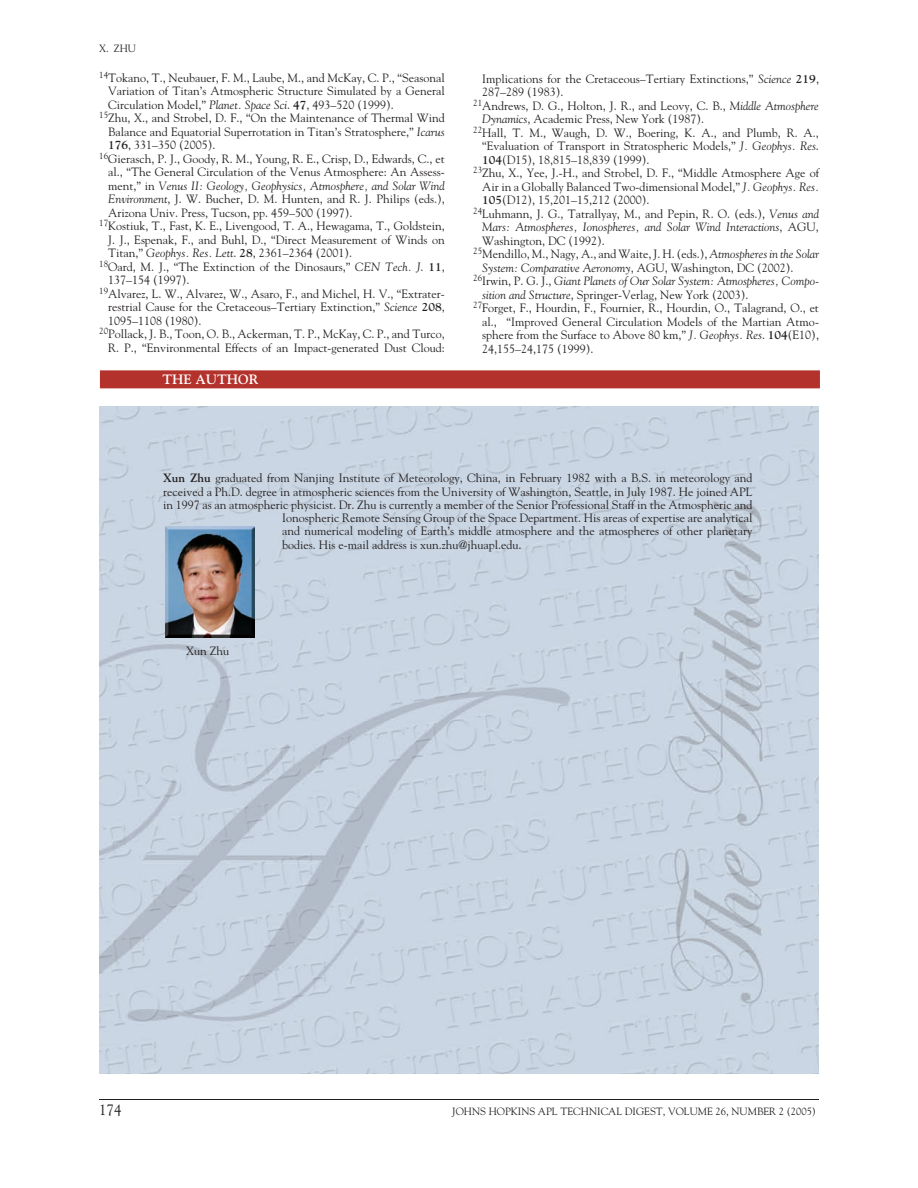
<style>
.page{position:relative;width:918px;height:1188px;background:#fff}
.page>*{position:absolute;margin:0;border:0;box-sizing:border-box;transform-origin:0 0}
.t1{font:15px "Hopkins Goudy";color:#231f20}
.t2{font:700 13.5px "Hopkins Goudy";color:#fff}
.t3{font:12px "Hopkins Goudy";color:#231f20}
.t4{font:italic 12px "Hopkins Goudy";color:#231f20}
.t5{font:10.5px "Hopkins Goudy";color:#231f20}
.s1{font-style:italic}
.s2{font-weight:700}
.s3{font-style:normal}
</style>
<div class="page">
<hr style="left:99px;top:1099px;width:720px;height:1px;background:#231f20">
<img style="left:99px;top:406px;width:720px;height:667px">
<img style="left:165px;top:527px;width:89px;height:111px">
<div style="left:100px;top:370px;width:720px;height:18px;background:#b4322c"></div>
<p class="t5" style="left:99px;top:42px;width:28px">X. ZHU</p>
<p class="t3" style="left:99px;top:70px;width:347px"><sup>14</sup>Tokano, T., Neubauer, F. M ., Laube, M ., and McKay, C. P., “Seasonal</p>
<p class="t3" style="left:108px;top:84px;width:338px">Variation of Titan’s Atmospheric Structure S imulated by a General</p>
<p class="t3" style="left:108px;top:97px;width:287px">Circulation Model,” <span class="s1">Planet. Space Sci</span>. <span class="s2">47</span>, 493–520 (1999).</p>
<p class="t3" style="left:99px;top:111px;width:347px"><sup>15</sup>Zhu, X., and Strobel, D. F., “On the Maintenance of Thermal Wind</p>
<p class="t3" style="left:108px;top:124px;width:338px">Balance and Equatorial Superrotation in Titan’s Stratosphere,” <span class="s1">Icarus</span></p>
<p class="t3" style="left:108px;top:138px;width:109px"><span class="s2">176</span>, 331–350 (2005).</p>
<p class="t3" style="left:99px;top:151px;width:347px"><sup>16</sup>Gierasch, P. J., Goody, R. M ., Young, R. E., Crisp, D., Edwards, C., et</p>
<p class="t3" style="left:108px;top:165px;width:338px">al., “The General Circulation of the Venus Atmosphere: An Assess-</p>
<p class="t4" style="left:108px;top:178px;width:338px"><span class="s3">ment,” in</span> Venus II: Geology, Geophysics, Atmosphere, and Solar Wind</p>
<p class="t3" style="left:108px;top:192px;width:338px"><span class="s1">Environment</span>, J. W. Bucher, D. M . Hunten, and R. J. Philips (eds.),</p>
<p class="t3" style="left:108px;top:205px;width:246px">Arizona Univ. Press, Tucson, pp. 459–500 (1997).</p>
<p class="t3" style="left:99px;top:219px;width:347px"><sup>17</sup>Kostiuk, T., Fast, K. E., Livengood, T. A., Hewagama, T., Goldstein,</p>
<p class="t3" style="left:108px;top:232px;width:338px">J. J., Espenak, F., and Buhl, D., “Direct Measurement of Winds on</p>
<p class="t3" style="left:108px;top:246px;width:245px">Titan,” <span class="s1">Geophys. Res. Lett</span>. <span class="s2">28</span>, 2361–2364 (2001).</p>
<p class="t3" style="left:99px;top:259px;width:347px"><sup>18</sup>Oard, M . J., “The Extinction of the Dinosaurs,” <span class="s1">CEN Tech. J</span>. <span class="s2">11</span>,</p>
<p class="t3" style="left:108px;top:273px;width:83px">137–154 (1997).</p>
<p class="t3" style="left:99px;top:286px;width:347px"><sup>19</sup>Alvarez, L. W., Alvarez, W., Asaro, F., and Michel, H. V., “Extrater-</p>
<p class="t3" style="left:108px;top:300px;width:338px">restrial Cause for the Cretaceous–Tertiary Extinction,” <span class="s1">Science</span> <span class="s2">208</span>,</p>
<p class="t3" style="left:108px;top:313px;width:95px">1095–1108 (1980).</p>
<p class="t3" style="left:99px;top:327px;width:347px"><sup>20</sup>Pollack, J. B., Toon, O. B., Ackerman, T. P., McKay, C. P., and Turco,</p>
<p class="t3" style="left:108px;top:340px;width:338px">R. P ., “Environmental Effects of an Impact-generated Dust Cloud:</p>
<p class="t2" style="left:162px;top:371px;width:97px">THE AUTHOR</p>
<p class="t3" style="left:482px;top:71px;width:338px">Implications for the Cretaceous–Tertiary Extinctions,” <span class="s1">Science</span> <span class="s2">219</span>,</p>
<p class="t3" style="left:482px;top:85px;width:83px">287–289 (1983).</p>
<p class="t3" style="left:473px;top:98px;width:347px"><sup>21</sup>Andrews, D. G ., Holton, J. R., and Leovy, C . B ., <span class="s1">Middle Atmosphere</span></p>
<p class="t3" style="left:482px;top:112px;width:223px"><span class="s1">Dynamics</span>, Academic Press, N ew York (1987).</p>
<p class="t3" style="left:473px;top:125px;width:347px"><sup>22</sup>Hall, T. M., Waugh, D. W., Boering, K. A., and Plumb, R. A.,</p>
<p class="t3" style="left:482px;top:139px;width:338px">“Evaluation of Transport in Stratospheric Models,” <span class="s1">J. Geophys. Res</span>.</p>
<p class="t3" style="left:482px;top:152px;width:169px"><span class="s2">104</span>(D15), 18,815–18,839 (1999).</p>
<p class="t3" style="left:473px;top:166px;width:347px"><sup>23</sup>Zhu, X., Yee, J.-H., and Strobel, D. F., “Middle Atmosphere Age of</p>
<p class="t3" style="left:482px;top:179px;width:338px">Air in a Globally Balanced Two-dimensional Model,” <span class="s1">J. Geophys. Res.</span></p>
<p class="t3" style="left:482px;top:193px;width:169px"><span class="s2">105</span>(D12), 15,201–15,212 (2000).</p>
<p class="t3" style="left:473px;top:206px;width:347px"><sup>24</sup>Luhmann, J. G ., Tatrallyay, M ., and Pepin, R. O . (eds.), <span class="s1">Venus and</span></p>
<p class="t4" style="left:482px;top:220px;width:338px">Mars: Atmospheres, Ionospheres, and Solar Wind Interactions<span class="s3">, AGU ,</span></p>
<p class="t3" style="left:482px;top:233px;width:124px">Washington, DC (1992).</p>
<p class="t3" style="left:473px;top:247px;width:347px"><sup>25</sup>Mendillo, M ., N agy, A., and Waite, J. H . (eds.), <span class="s1">Atmospheres in the Solar</span></p>
<p class="t4" style="left:482px;top:260px;width:313px">System: Comparative Aeronomy<span class="s3">, AGU , Washington, DC (2002).</span></p>
<p class="t4" style="left:473px;top:274px;width:347px"><sup>26</sup><span class="s3">Irwin, P. G . J.,</span> Giant Planets of Our Solar System: Atmospheres, Compo-</p>
<p class="t3" style="left:482px;top:287px;width:268px"><span class="s1">sition and Structure</span>, Springer-Verlag, N ew York (2003).</p>
<p class="t3" style="left:473px;top:301px;width:347px"><sup>27</sup>Forget, F., Hourdin, F., Fournier, R., Hourdin, O., Talagrand, O., et</p>
<p class="t3" style="left:482px;top:314px;width:338px">al., “Improved General Circulation Models of the Martian Atmo-</p>
<p class="t3" style="left:482px;top:328px;width:338px">sphere from the Surface to Above 80 km,” <span class="s1">J. Geophys. Res</span>. <span class="s2">104</span>(E10),</p>
<p class="t3" style="left:482px;top:341px;width:113px">24,155–24,175 (1999).</p>
<p class="t3" style="left:163px;top:470px;width:591px"><span class="s2">Xun Zhu</span> graduated from N anjing Institute of Meteorology, China, in February 1982 with a B .S. in meteorology and</p>
<p class="t3" style="left:163px;top:484px;width:591px">received a Ph.D. degree in atmospheric sciences from the University of Washington, Seattle, in July 1987. He joined APL</p>
<p class="t3" style="left:163px;top:497px;width:591px">in 1997 as an atmospheric physicist. Dr. Zhu is currently a member of the Senior Professional Staff in the Atmospheric and</p>
<p class="t3" style="left:282px;top:510px;width:472px">Ionospheric Remote Sensing Group of the Space Department. H is areas of expertise are analytical</p>
<p class="t3" style="left:282px;top:524px;width:472px">and numerical modeling of Earth’s middle atmosphere and the atmospheres of other planetary</p>
<p class="t3" style="left:282px;top:537px;width:241px">bodies. His e-mail address is xun.zhu@jhuapl.edu.</p>
<p class="t3" style="left:186px;top:644px;width:45px">Xun Zhu</p>
<p class="t1" style="left:99px;top:1100px;width:24px">174</p>
<p class="t5" style="left:452px;top:1105px;width:365px">Johns Hopkins APL Technical Digest, Volume 26, Number 2 (2005)</p>
</div>
